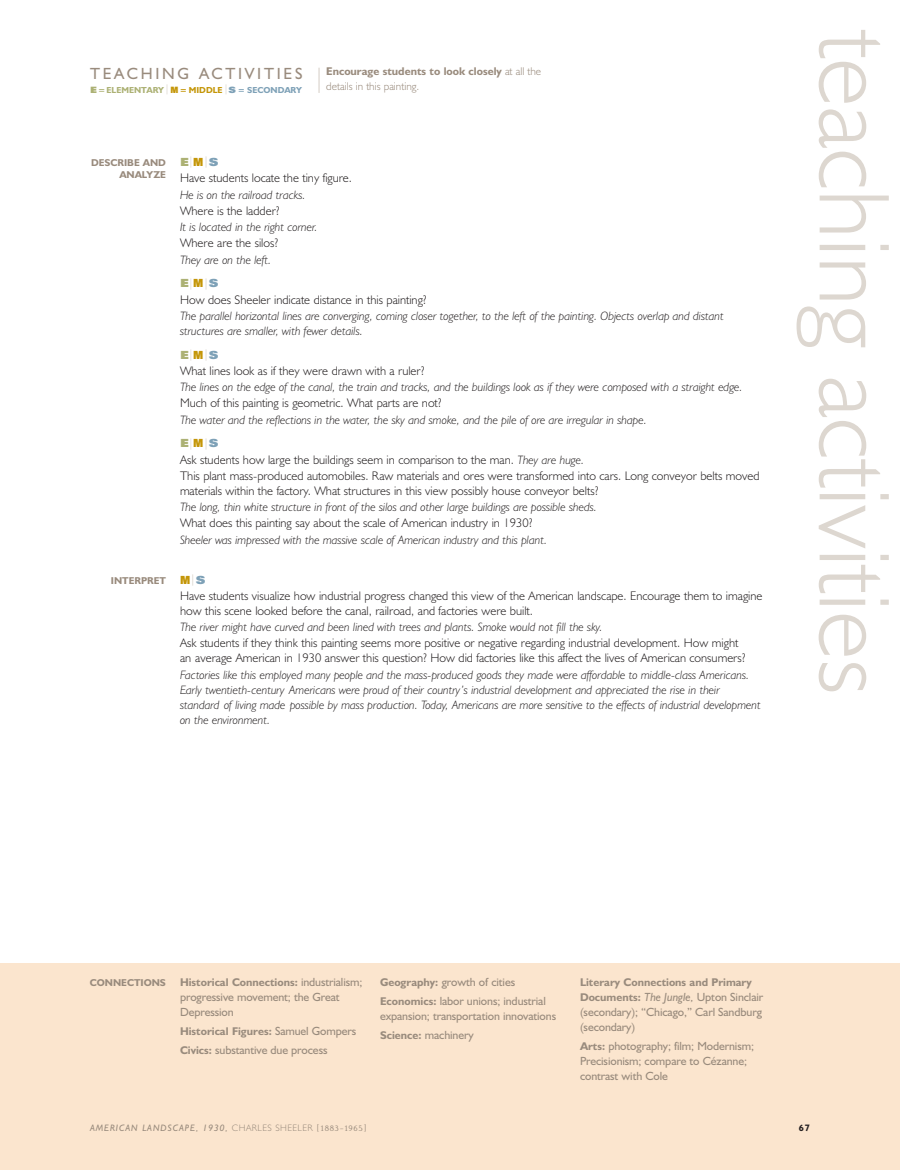
<style>
.page{position:relative;width:900px;height:1170px;background:#fff}
.page>*{position:absolute;margin:0;border:0;box-sizing:border-box;transform-origin:0 0}
.t1{font:300 101.25px "Humanist 521 BT";color:#ddd7d0}
.t2{font:16.25px "Humanist 521 BT";letter-spacing:.165em;color:#998b7d}
.t3{font:300 12.5px/15px "Humanist 521 BT";color:#231f20}
.t4{font:italic 300 12.25px/15px "Humanist 521 BT";color:#231f20}
.t5{font:11.88px/15px "Humanist 521 BT";letter-spacing:-.01em;color:#998b7d}
.t6{font:700 11.25px/15px "Humanist 521 BT";color:#998b7d}
.t7{font:900 11.25px "Zurich BT";color:#acb174;scale:1.2 1}
.t8{font:900 11.25px "Zurich BT";color:#c49608;scale:.85 1}
.t9{font:700 10px/12.5px "Humanist 521 BT";color:#998b7d;text-align:right}
.t10{font:italic 9.38px "Humanist 521 BT";letter-spacing:.1em;color:#998b7d}
.t11{font:700 9.38px "Humanist 521 BT";color:#231f20}
.t12{font:700 8.75px "Humanist 521 BT";color:#acb174}
.s1{font-family:"Zurich BT";font-weight:900}
.s2{font-weight:300;font-style:italic;font-size:10px;color:#d4cdc4}
.s3{font-family:"Zurich BT";font-weight:900;color:#c49608}
.s4{color:#c49608}
.s5{font-family:"Zurich BT";font-weight:900;color:#7ea1b7}
.s6{color:#7ea1b7}
.s7{font-weight:300}
.s8{font-family:"Humanist 521 BT";font-weight:300;color:#d4cdc4}
.s9{font-family:"Humanist 521 BT";font-weight:300;font-style:italic;color:#d4cdc4}
.s10{font-style:italic;font-size:12.25px}
.s11{font-weight:400;font-size:11.88px}
.s12{font-weight:700;font-size:11.25px}
.s13{font-style:italic}
.s14{font-weight:300;font-style:normal}
.s15{font-family:"Dyadis ITC";font-style:normal}
</style>
<div class="page">
<div style="left:0;top:964px;width:900px;height:206px;background:#fbe5ce"></div>
<svg style="left:319px;top:68px;width:1px;height:25px"></svg>
<h2 class="t2" style="left:90px;top:63px;width:214px">TEACHING ACTIVITIES</h2>
<p class="t12" style="left:90px;top:85px;width:214px"><span class="s1">E</span>=ELEMENTARY<span class="s2">|</span><span class="s3">M</span> <span class="s4">= MIDDLE</span><span class="s2">|</span><span class="s5">S</span> <span class="s6">= SECONDARY</span></p>
<p class="t6" style="left:326px;top:64px;width:217px">Encourage students to look closely <span class="s7">at all the details in this painting.</span></p>
<p class="t9" style="left:91px;top:156px;width:76px">DESCRIBE AND<br>ANALYZE</p>
<p class="t9" style="left:111px;top:574px;width:57px">INTERPRET</p>
<p class="t7" style="left:180px;top:155px;width:34px">E<span class="s8">|</span><span class="s4">M</span><span class="s9">|</span><span class="s6">S</span></p>
<p class="t3" style="left:180px;top:170px;width:174px">Have students locate the tiny figure.</p>
<p class="t4" style="left:180px;top:187px;width:127px">He is on the railroad tracks.</p>
<p class="t3" style="left:180px;top:203px;width:101px">Where is the ladder?</p>
<p class="t4" style="left:180px;top:219px;width:139px">It is located in the right corner.</p>
<p class="t3" style="left:180px;top:235px;width:100px">Where are the silos?</p>
<p class="t4" style="left:180px;top:252px;width:93px">They are on the left.</p>
<p class="t7" style="left:180px;top:277px;width:34px">E<span class="s8">|</span><span class="s4">M</span><span class="s9">|</span><span class="s6">S</span></p>
<p class="t3" style="left:180px;top:292px;width:248px">How does Sheeler indicate distance in this painting?</p>
<p class="t4" style="left:180px;top:308px;width:545px">The parallel horizontal lines are converging, coming closer together, to the left of the painting. Objects overlap and distant structures are smaller, with fewer details.</p>
<p class="t7" style="left:180px;top:348px;width:34px">E<span class="s8">|</span><span class="s4">M</span><span class="s9">|</span><span class="s6">S</span></p>
<p class="t3" style="left:180px;top:363px;width:246px">What lines look as if they were drawn with a ruler?</p>
<p class="t4" style="left:180px;top:379px;width:564px">The lines on the edge of the canal, the train and tracks, and the buildings look as if they were composed with a straight edge.</p>
<p class="t3" style="left:180px;top:395px;width:263px">Much of this painting is geometric. What parts are not?</p>
<p class="t4" style="left:180px;top:412px;width:468px">The water and the reflections in the water, the sky and smoke, and the pile of ore are irregular in shape.</p>
<p class="t7" style="left:180px;top:437px;width:34px">E<span class="s8">|</span><span class="s4">M</span><span class="s9">|</span><span class="s6">S</span></p>
<p class="t3" style="left:180px;top:451px;width:581px;line-height:16.2px">Ask students how large the buildings seem in comparison to the man. <span class="s10">They are huge.<br></span>This plant mass-produced automobiles. Raw materials and ores were transformed into cars. Long conveyor belts moved</p>
<p class="t3" style="left:180px;top:483px;width:420px">materials within the factory. What structures in this view possibly house conveyor belts?</p>
<p class="t4" style="left:180px;top:499px;width:418px">The long, thin white structure in front of the silos and other large buildings are possible sheds.</p>
<p class="t3" style="left:180px;top:515px;width:354px">What does this painting say about the scale of American industry in 1930?</p>
<p class="t4" style="left:180px;top:532px;width:369px">Sheeler was impressed with the massive scale of American industry and this plant.</p>
<p class="t8" style="left:180px;top:573px;width:32px">M<span class="s9">|</span><span class="s6">S</span></p>
<p class="t3" style="left:180px;top:588px;width:584px">Have students visualize how industrial progress changed this view of the American landscape. Encourage them to imagine how this scene looked before the canal, railroad, and factories were built.</p>
<p class="t4" style="left:180px;top:619px;width:424px">The river might have curved and been lined with trees and plants. Smoke would not fill the sky.</p>
<p class="t3" style="left:180px;top:635px;width:567px">Ask students if they think this painting seems more positive or negative regarding industrial development. How might an average American in 1930 answer this question? How did factories like this affect the lives of American consumers?</p>
<p class="t4" style="left:180px;top:667px;width:582px">Factories like this employed many people and the mass-produced goods they made were affordable to middle-class Americans.<br>Early twentieth-century Americans were proud of their country’s industrial development and appreciated the rise in their standard of living made possible by mass production. Today, Americans are more sensitive to the effects of industrial development on the environment.</p>
<h1 class="t1" style="left:916px;top:32px;width:665px;rotate:90deg">teaching activities</h1>
<p class="t9" style="left:90px;top:976px;width:78px">CONNECTIONS</p>
<p class="t6" style="left:180px;top:975px;width:184px">Historical Connections: <span class="s11">industrialism;</span></p>
<p class="t5" style="left:180px;top:989px;width:161px">progressive movement; the Great<br>Depression</p>
<p class="t6" style="left:180px;top:1023px;width:178px">Historical Figures: <span class="s11">Samuel Gompers</span></p>
<p class="t5" style="left:180px;top:1042px;width:149px"><span class="s12">Civics:</span> substantive due process</p>
<p class="t5" style="left:380px;top:972px;width:167px;line-height:18.8px"><span class="s12">Geography:</span> growth of cities<br><span class="s12">Economics:</span> labor unions; industrial</p>
<p class="t5" style="left:380px;top:1006px;width:178px;line-height:18.8px">expansion; transportation innovations<br><span class="s12">Science:</span> machinery</p>
<p class="t6" style="left:580px;top:975px;width:173px">Literary Connections and Primary</p>
<p class="t5" style="left:580px;top:989px;width:185px;text-align:justify"><span class="s12">Documents:</span> <span class="s13">The Jungle,</span> Upton Sinclair (secondary); “Chicago,” Carl Sandburg (secondary)</p>
<p class="t5" style="left:580px;top:1038px;width:176px"><span class="s12">Arts:</span> photography; film; Modernism;<br>Precisionism; compare to Cézanne; contrast with Cole</p>
<p class="t10" style="left:90px;top:1122px;width:279px">AMERICAN LANDSCAPE, 1930, <span class="s14">CHARLES SHEELER</span> <span class="s15">[1883–1965]</span></p>
<p class="t11" style="left:799px;top:1122px;width:13px">67</p>
</div>
